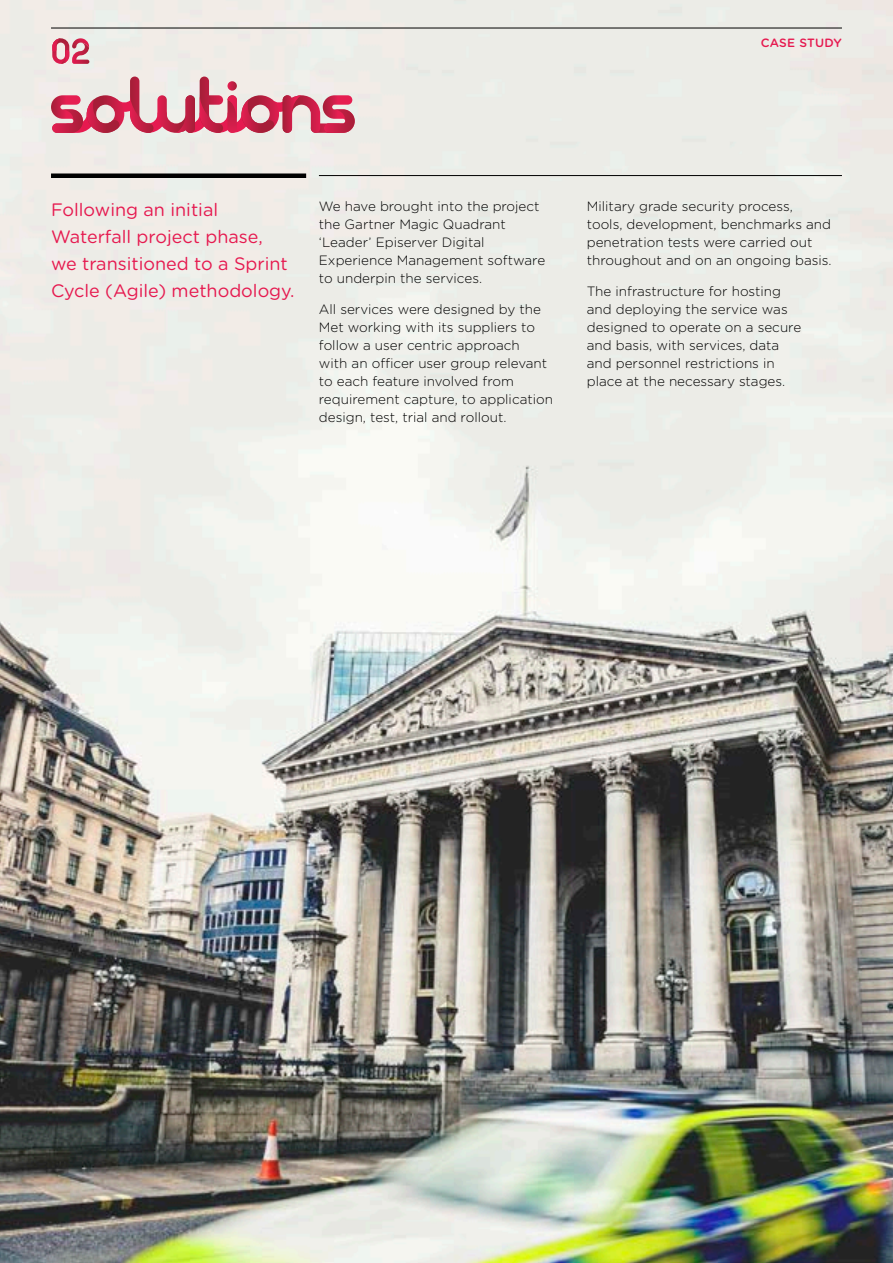
<style>
.page{position:relative;width:893px;height:1263px;background:#fff}
.page>*{position:absolute;margin:0;border:0;box-sizing:border-box;transform-origin:0 0}
.t1{font:18px/27px "Gotham Rounded";color:#e6194f}
.t2{font:300 13.5px/18px "Gotham Rounded";color:#000}
.t3{font:500 12px "Gotham Rounded";letter-spacing:.02em;color:#e6194f}
</style>
<div class="page">
<img style="left:0;top:0;width:893px;height:1263px">
<hr style="left:51px;top:28px;width:791px;height:1px;background:#000">
<svg style="left:52px;top:38px;width:37px;height:26px"></svg>
<svg style="left:51px;top:77px;width:304px;height:56px;background:#dc93a1"></svg>
<hr style="left:319px;top:175px;width:523px;height:1px;background:#000">
<div style="left:51px;top:173px;width:255px;height:5px;background:#000"></div>
<p class="t3" style="left:761px;top:34px;width:83px">CASE STUDY</p>
<h1 class="t1" style="left:51px;top:195px;width:245px">Following an initial<br>Waterfall project phase,<br>we transitioned to a Sprint<br>Cycle (Agile) methodology.</h1>
<p class="t2" style="left:319px;top:197px;width:228px">We have brought into the project the Gartner Magic Quadrant ‘Leader’ Episerver Digital<br>Experience Management software to underpin the services.</p>
<p class="t2" style="left:319px;top:300px;width:236px">All services were designed by the Met working with its suppliers to follow a user centric approach<br>with an officer user group relevant to each feature involved from requirement capture, to application design, test, trial and rollout.</p>
<p class="t2" style="left:587px;top:197px;width:246px">Military grade security process, tools, development, benchmarks and penetration tests were carried out throughout and on an ongoing basis.</p>
<p class="t2" style="left:587px;top:282px;width:216px">The infrastructure for hosting and deploying the service was designed to operate on a secure and basis, with services, data and personnel restrictions in place at the necessary stages.</p>
</div>
